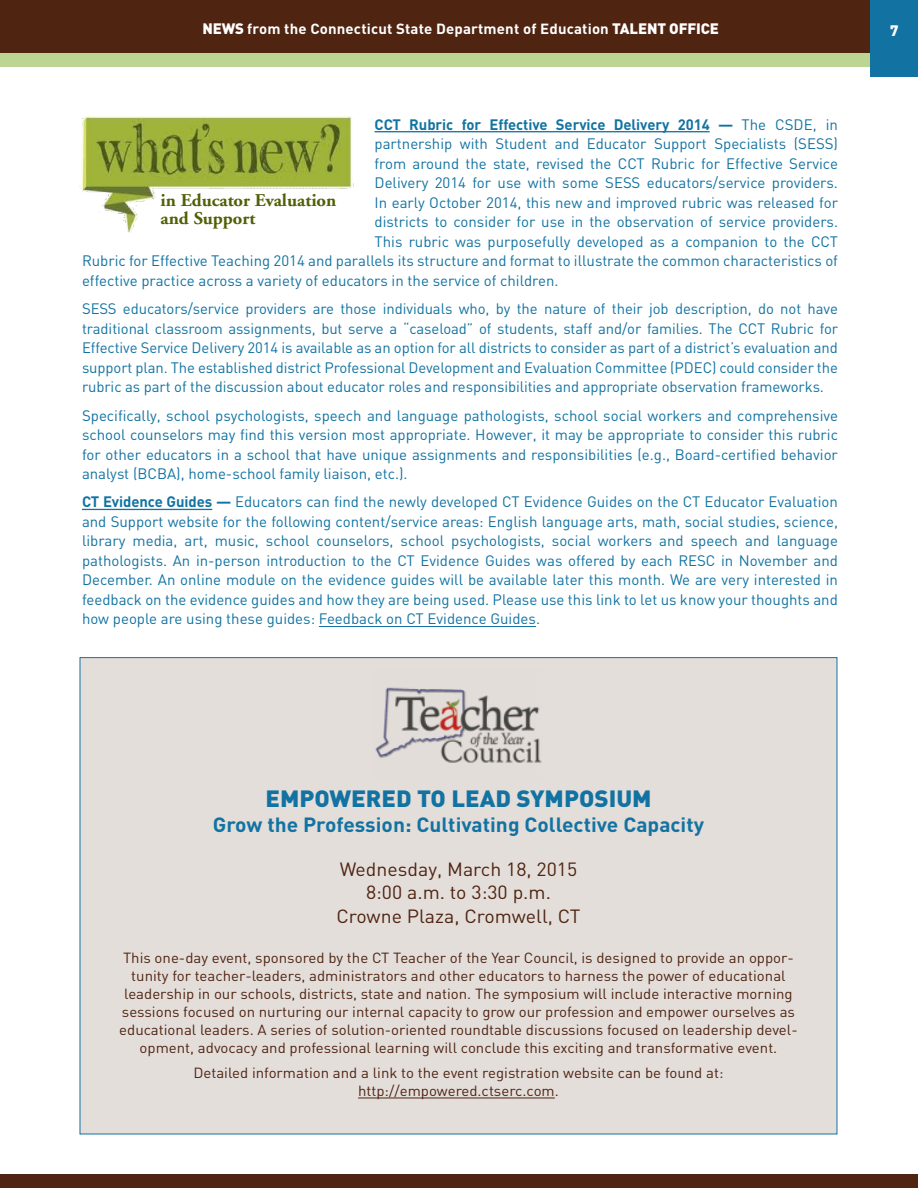
<style>
.page{position:relative;width:918px;height:1188px;background:#fff}
.page>*{position:absolute;margin:0;border:0;box-sizing:border-box;transform-origin:0 0}
.t1{font:900 23.25px "DIN";color:#1273a2}
.H2_plain{font:700 20.4px "DIN";color:#1273a2}
.H2_plain-2{font:18.9px "DIN";color:#4f2411}
.t2{font:700 18px/17.5px "Adobe Garamond";color:#506006}
.t3{font:15px/19.5px "DIN";color:#1273a2;text-align:justify}
.t4{font:700 15px "DIN";letter-spacing:-.005em;color:#1273a2}
.t5{font:900 15px "DIN";color:#fff}
.main_body_style{font:14.55px/18px "DIN";color:#4f2411;text-align:center}
.t6{font:700 14.55px "DIN";letter-spacing:.01em;color:#fff}
.s1{font-weight:900;font-size:15px}
.s2{font-weight:400}
.s3{font-weight:700}
</style>
<div class="page">
<div style="left:0;top:1174px;width:918px;height:14px;background:#4f2411"></div>
<div style="left:0;top:0;width:870px;height:54px;background:#4f2411"></div>
<div style="left:0;top:54px;width:870px;height:13px;background:#bcd592"></div>
<div style="left:870px;top:0;width:48px;height:77px;background:#1273a2"></div>
<div style="left:80px;top:657px;width:757px;height:477px;background:#e4dedb;border:1px solid #1273a2"></div>
<hr style="left:375px;top:131px;width:335px;height:1px;background:#1273a2">
<hr style="left:82px;top:509px;width:130px;height:1px;background:#1273a2">
<hr style="left:319px;top:626px;width:217px;height:1px;background:#1273a2">
<img style="left:81px;top:117px;width:273px;height:116px">
<hr style="left:358px;top:1098px;width:197px;height:1px;background:#4f2411">
<img style="left:375px;top:687px;width:167px;height:76px">
<p class="t6" style="left:202px;top:19px;width:518px"><span class="s1">NEWS</span> from the Connecticut State Department of Education <span class="s1">TALENT OFFICE</span></p>
<p class="t5" style="left:890px;top:21px;width:10px">7</p>
<p class="t4" style="left:375px;top:114px;width:465px">CCT Rubric for Effective Service Delivery 2014 — <span class="s2">The CSDE, in</span></p>
<p class="t3" style="left:375px;top:134px;width:465px">partnership with Student and Educator Support Specialists (SESS)</p>
<p class="t3" style="left:375px;top:153px;width:465px">from around the state, revised the CCT Rubric for Effective Service</p>
<p class="t3" style="left:375px;top:173px;width:465px">Delivery 2014 for use with some SESS educators/service providers.</p>
<p class="t3" style="left:375px;top:192px;width:465px">In early October 2014, this new and improved rubric was released for</p>
<p class="t3" style="left:375px;top:212px;width:465px">districts to consider for use in the observation of service providers.</p>
<p class="t3" style="left:375px;top:231px;width:465px">This rubric was purposefully developed as a companion to the CCT</p>
<p class="t3" style="left:82px;top:251px;width:758px">Rubric for Effective Teaching 2014 and parallels its structure and format to illustrate the common characteristics of</p>
<p class="t3" style="left:82px;top:270px;width:478px">effective practice across a variety of educators in the service of children.</p>
<p class="t3" style="left:82px;top:299px;width:758px">SESS educators/service providers are those individuals who, by the nature of their job description, do not have traditional classroom assignments, but serve a “caseload” of students, staff and/or families. The CCT Rubric for Effective Service Delivery 2014 is available as an option for all districts to consider as part of a district’s evaluation and support plan. The established district Professional Development and Evaluation Committee (PDEC) could consider the rubric as part of the discussion about educator roles and responsibilities and appropriate observation frameworks.</p>
<p class="t3" style="left:82px;top:405px;width:758px">Specifically, school psychologists, speech and language pathologists, school social workers and comprehensive school counselors may find this version most appropriate. However, it may be appropriate to consider this rubric for other educators in a school that have unique assignments and responsibilities (e.g., Board-certified behavior analyst (BCBA), home-school family liaison, etc.).</p>
<p class="t3" style="left:82px;top:492px;width:758px"><span class="s3">CT Evidence Guides —</span> Educators can find the newly developed CT Evidence Guides on the CT Educator Evaluation and Support website for the following content/service areas: English language arts, math, social studies, science, library media, art, music, school counselors, school psychologists, social workers and speech and language pathologists. An in-person introduction to the CT Evidence Guides was offered by each RESC in November and December. An online module on the evidence guides will be available later this month. We are very interested in feedback on the evidence guides and how they are being used. Please use this link to let us know your thoughts and how people are using these guides: Feedback on CT Evidence Guides.</p>
<p class="t2" style="left:161px;top:192px;width:177px">in Educator Evaluation and Support</p>
<h1 class="t1" style="left:265px;top:783px;width:388px">EMPOWERED TO LEAD SYMPOSIUM</h1>
<p class="H2_plain" style="left:213px;top:812px;width:493px">Grow the Profession: Cultivating Collective Capacity</p>
<p class="H2_plain-2" style="left:340px;top:857px;width:239px">Wednesday, March 18, 2015</p>
<p class="H2_plain-2" style="left:366px;top:881px;width:186px">8:00 a.m. to 3:30 p.m.</p>
<p class="H2_plain-2" style="left:336px;top:904px;width:246px">Crowne Plaza, Cromwell, CT</p>
<p class="main_body_style" style="left:119px;top:949px;width:680px">This one-day event, sponsored by the CT Teacher of the Year Council, is designed to provide an oppor&shy;tunity for teacher-leaders, administrators and other educators to harness the power of educational leadership in our schools, districts, state and nation. The symposium will include interactive morning sessions focused on nurturing our internal capacity to grow our profession and empower ourselves as educational leaders. A series of solution-oriented roundtable discussions focused on leadership devel&shy;opment, advocacy and professional learning will conclude this exciting and transformative event.</p>
<p class="main_body_style" style="left:194px;top:1063px;width:531px">Detailed information and a link to the event registration website can be found at: http://empowered.ctserc.com.</p>
</div>
